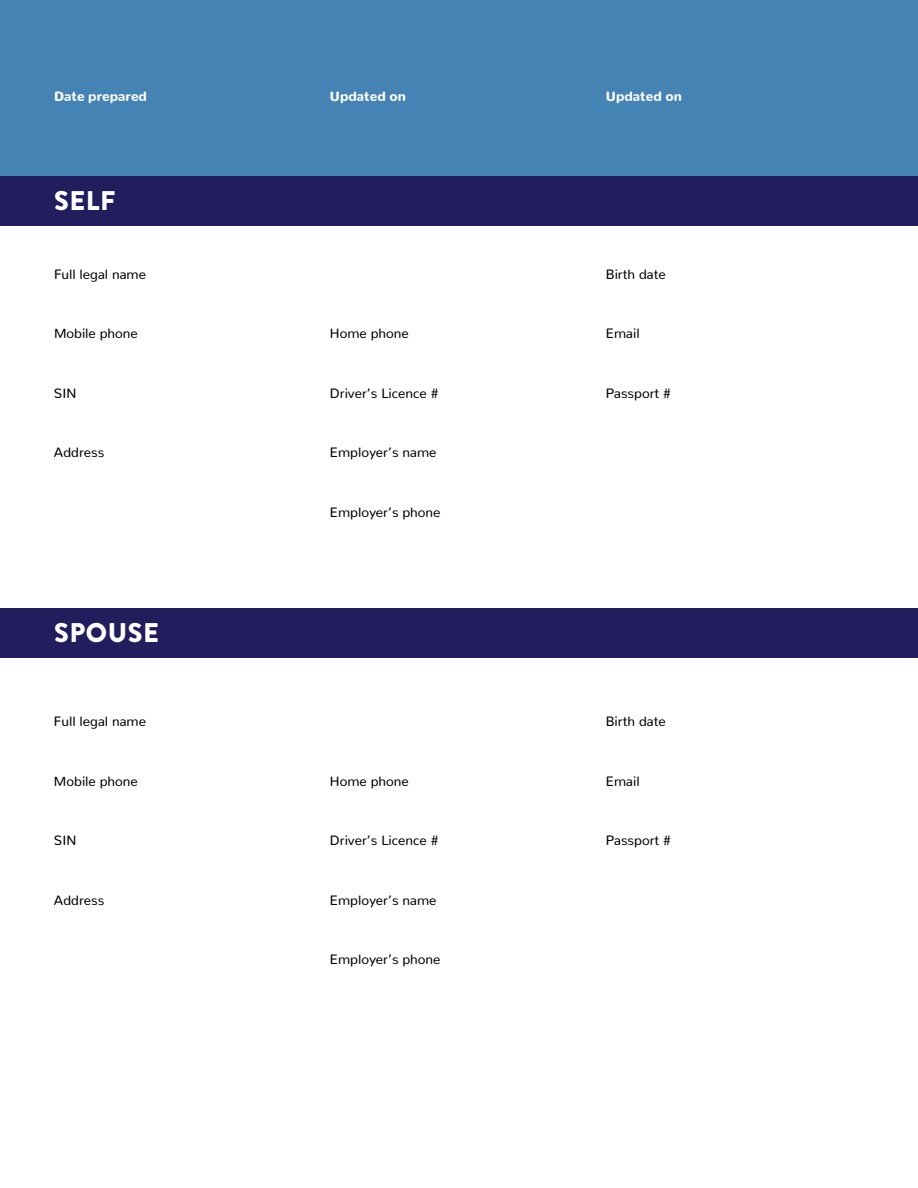
<style>
.page{position:relative;width:918px;height:1188px;background:#fff}
.page>*{position:absolute;margin:0;border:0;box-sizing:border-box;transform-origin:0 0}
.t1{font:900 27px "Brandon Grotesque";letter-spacing:.02em;color:#fff}
.t2{font:13.5px "Nunito";color:#000}
.t3{font:900 13.5px "Nunito";color:#fff}
</style>
<div class="page">
<div style="left:0;top:0;width:918px;height:176px;background:#4683b5"></div>
<div style="left:0;top:176px;width:918px;height:49px;background:#221d5d"></div>
<div style="left:0;top:608px;width:918px;height:50px;background:#221d5d"></div>
<p class="t3" style="left:54px;top:84px;width:95px">Date prepared</p>
<p class="t3" style="left:330px;top:84px;width:77px">Updated on</p>
<p class="t3" style="left:606px;top:84px;width:77px">Updated on</p>
<h1 class="t1" style="left:54px;top:181px;width:63px">SELF</h1>
<p class="t2" style="left:54px;top:262px;width:94px">Full legal name</p>
<p class="t2" style="left:606px;top:263px;width:62px">Birth date</p>
<p class="t2" style="left:54px;top:322px;width:85px">Mobile phone</p>
<p class="t2" style="left:330px;top:322px;width:80px">Home phone</p>
<p class="t2" style="left:606px;top:322px;width:35px">Email</p>
<p class="t2" style="left:54px;top:381px;width:24px">SIN</p>
<p class="t2" style="left:330px;top:381px;width:110px">Driver’s Licence #</p>
<p class="t2" style="left:606px;top:381px;width:67px">Passport #</p>
<p class="t2" style="left:54px;top:441px;width:52px">Address</p>
<p class="t2" style="left:330px;top:441px;width:108px">Employer’s name</p>
<h1 class="t1" style="left:54px;top:614px;width:106px">SPOUSE</h1>
<p class="t2" style="left:54px;top:710px;width:94px">Full legal name</p>
<p class="t2" style="left:330px;top:500px;width:112px">Employer’s phone</p>
<p class="t2" style="left:606px;top:710px;width:62px">Birth date</p>
<p class="t2" style="left:54px;top:769px;width:85px">Mobile phone</p>
<p class="t2" style="left:330px;top:769px;width:80px">Home phone</p>
<p class="t2" style="left:606px;top:769px;width:35px">Email</p>
<p class="t2" style="left:54px;top:829px;width:24px">SIN</p>
<p class="t2" style="left:330px;top:829px;width:110px">Driver’s Licence #</p>
<p class="t2" style="left:606px;top:829px;width:67px">Passport #</p>
<p class="t2" style="left:54px;top:888px;width:52px">Address</p>
<p class="t2" style="left:330px;top:888px;width:108px">Employer’s name</p>
<p class="t2" style="left:330px;top:948px;width:112px">Employer’s phone</p>
</div>
